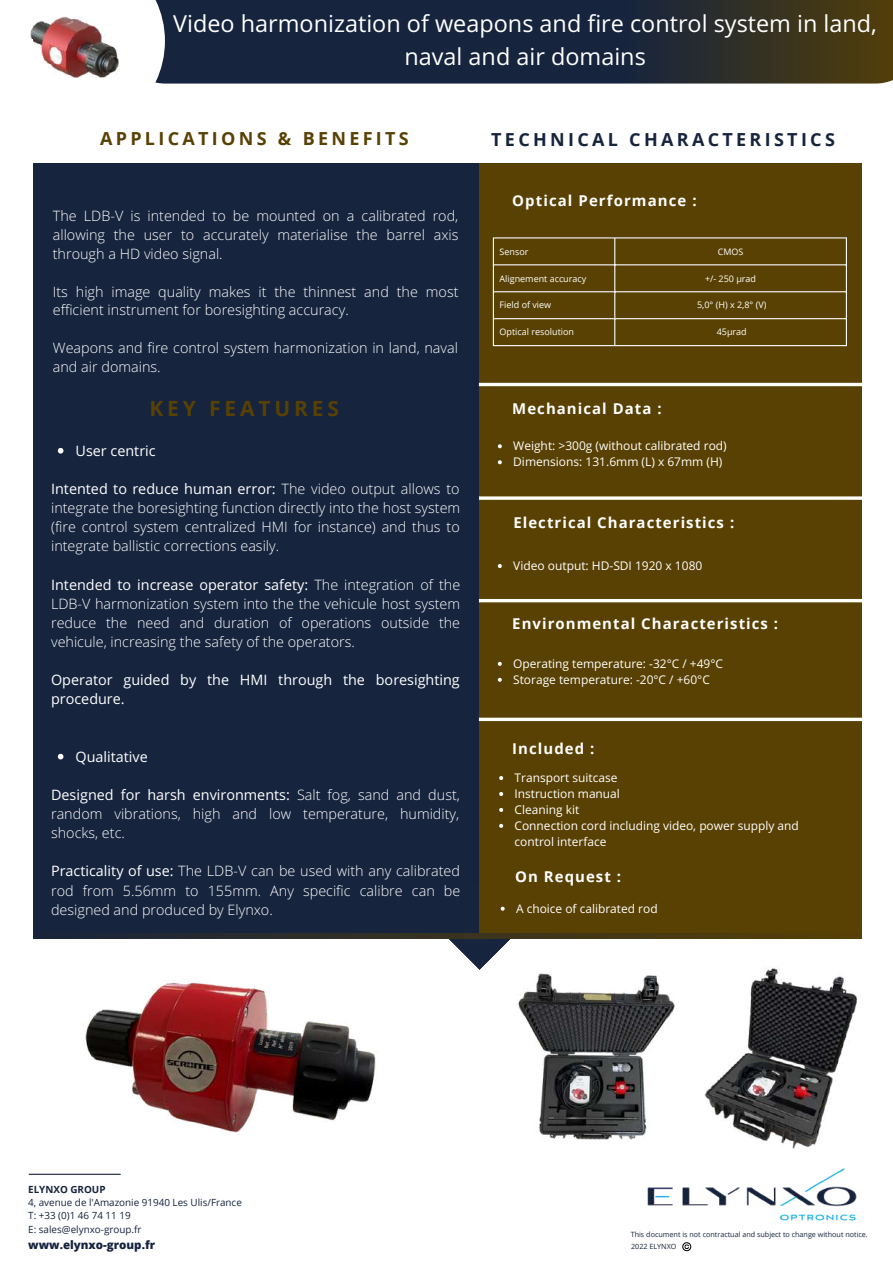
<style>
.page{position:relative;width:893px;height:1264px;background:#fff}
.page>*{position:absolute;margin:0;border:0;box-sizing:border-box;transform-origin:0 0}
.t1{font:23.4px/32.5px "Open Sans Hebrew";color:#fff;text-align:center}
.t2{font:700 21px "Open Sans";letter-spacing:.185em;color:#594103}
.t3{font:700 18px "Open Sans";letter-spacing:.185em;color:#16243e}
.t4{font:700 18px "Open Sans";letter-spacing:.185em;color:#594103}
.t5{font:700 15px "Open Sans";letter-spacing:.07em;color:#fff}
.t6{font:300 14.4px/19px "Open Sans Hebrew";color:#fff;text-align:justify}
.t7{font:14.4px/19px "Open Sans Hebrew";color:#fff}
.t8{font:12px/15.9px "Open Sans Hebrew";color:#fff}
.t9{font:800 11.55px "Open Sans";color:#16233e}
.t10{font:9.9px/13.2px "Open Sans";color:#16233e}
.t11{font:700 9.9px "Open Sans";color:#16233e}
.t12{font:9px "Open Sans";color:#fff}
.t13{font:7.2px "Open Sans";color:#16233e}
.s1{font-weight:400}
</style>
<div class="page">
<img style="left:647px;top:1168px;width:210px;height:80px">
<div style="left:470px;top:719px;width:401px;height:217px;background:#594103"></div>
<div style="left:474px;top:369px;width:397px;height:130px;background:#594103"></div>
<div style="left:474px;top:163px;width:412px;height:215px;background:#594103"></div>
<div style="left:455px;top:583px;width:417px;height:151px;background:#594103"></div>
<div style="left:475px;top:496px;width:397px;height:96px;background:#594103"></div>
<div style="left:33px;top:163px;width:446px;height:775px;background:#16243e"></div>
<svg style="left:165px;top:0;width:727px;height:84px;fill:#16243e"></svg>
<hr style="left:493px;top:238px;width:1px;height:107px;background:#fff">
<hr style="left:614px;top:238px;width:1px;height:107px;background:#fff">
<hr style="left:845px;top:238px;width:1px;height:107px;background:#fff">
<hr style="left:493px;top:237px;width:353px;height:1px;background:#fff">
<hr style="left:493px;top:264px;width:353px;height:1px;background:#fff">
<hr style="left:493px;top:291px;width:353px;height:1px;background:#fff">
<hr style="left:493px;top:318px;width:353px;height:1px;background:#fff">
<hr style="left:493px;top:345px;width:353px;height:1px;background:#fff">
<svg style="left:682px;top:1242px;width:9px;height:9px"></svg>
<svg style="left:424px;top:933px;width:438px;height:37px"></svg>
<div style="left:862px;top:146px;width:30px;height:1041px;background:#fff"></div>
<img style="left:31px;top:17px;width:88px;height:61px">
<div style="left:0;top:39px;width:33px;height:1042px;background:#fff"></div>
<img style="left:641px;top:966px;width:221px;height:183px">
<img style="left:28px;top:933px;width:396px;height:242px">
<img style="left:518px;top:970px;width:192px;height:179px">
<svg style="left:499px;top:776px;width:4px;height:4px"></svg>
<svg style="left:499px;top:792px;width:4px;height:4px"></svg>
<svg style="left:499px;top:808px;width:4px;height:4px"></svg>
<svg style="left:499px;top:823px;width:4px;height:4px"></svg>
<svg style="left:500px;top:906px;width:4px;height:4px"></svg>
<svg style="left:498px;top:662px;width:4px;height:4px"></svg>
<svg style="left:498px;top:677px;width:4px;height:4px"></svg>
<svg style="left:498px;top:444px;width:4px;height:4px"></svg>
<svg style="left:498px;top:460px;width:4px;height:4px"></svg>
<svg style="left:58px;top:448px;width:5px;height:5px"></svg>
<svg style="left:58px;top:753px;width:5px;height:6px"></svg>
<svg style="left:498px;top:564px;width:4px;height:4px"></svg>
<hr style="left:477px;top:383px;width:392px;height:3px;background:#fff">
<svg style="left:479px;top:496px;width:383px;height:4px"></svg>
<hr style="left:476px;top:599px;width:392px;height:3px;background:#fff">
<svg style="left:479px;top:717px;width:383px;height:4px;fill:#fff"></svg>
<div style="left:473px;top:362px;width:6px;height:522px;background:#16233e"></div>
<h1 class="t1" style="left:173px;top:7px;width:705px">Video harmonization of weapons and fire control system in land, naval and air domains</h1>
<p class="t4" style="left:100px;top:125px;width:310px">APPLICATIONS &amp; BENEFITS</p>
<p class="t6" style="left:53px;top:206px;width:407px">The LDB-V is intended to be mounted on a calibrated rod, allowing the user to accurately materialise the barrel axis through a HD video signal.</p>
<p class="t6" style="left:53px;top:281px;width:407px">Its high image quality makes it the thinnest and the most efficient instrument for boresighting accuracy.</p>
<p class="t6" style="left:53px;top:338px;width:406px">Weapons and fire control system harmonization in land, naval and air domains.</p>
<h2 class="t2" style="left:149px;top:394px;width:191px">KEY FEATURES</h2>
<p class="t7" style="left:76px;top:440px;width:82px">User centric</p>
<p class="t6" style="left:51px;top:479px;width:410px"><span class="s1">Intented to reduce human error:</span> The video output allows to integrate the boresighting function directly into the host system (fire control system centralized HMI for instance) and thus to integrate ballistic corrections easily.</p>
<p class="t6" style="left:51px;top:574px;width:410px"><span class="s1">Intended to increase operator safety:</span> The integration of the LDB-V harmonization system into the the vehicule host system reduce the need and duration of operations outside the vehicule, increasing the safety of the operators.</p>
<p class="t7" style="left:51px;top:670px;width:410px">Operator guided by the HMI through the boresighting procedure.</p>
<p class="t7" style="left:76px;top:746px;width:74px">Qualitative</p>
<p class="t6" style="left:51px;top:784px;width:410px"><span class="s1">Designed for harsh environments:</span> Salt fog, sand and dust, random vibrations, high and low temperature, humidity, shocks, etc.</p>
<p class="t6" style="left:51px;top:861px;width:411px"><span class="s1">Practicality of use:</span> The LDB-V can be used with any calibrated rod from 5.56mm to 155mm. Any specific calibre can be designed and produced by Elynxo.</p>
<p class="t3" style="left:491px;top:127px;width:345px">TECHNICAL CHARACTERISTICS</p>
<p class="t5" style="left:512px;top:190px;width:186px">Optical Performance :</p>
<p class="t12" style="left:499px;top:245px;width:30px">Sensor</p>
<p class="t12" style="left:717px;top:245px;width:27px">CMOS</p>
<p class="t12" style="left:499px;top:272px;width:88px">Alignement accuracy</p>
<p class="t12" style="left:705px;top:272px;width:53px">+/- 250 µrad</p>
<p class="t12" style="left:499px;top:299px;width:53px">Field of view</p>
<p class="t12" style="left:697px;top:299px;width:71px">5,0° (H) x 2,8° (V)</p>
<p class="t12" style="left:499px;top:326px;width:76px">Optical resolution</p>
<p class="t12" style="left:716px;top:326px;width:32px">45µrad</p>
<p class="t5" style="left:512px;top:398px;width:151px">Mechanical Data :</p>
<p class="t8" style="left:513px;top:437px;width:215px">Weight: &gt;300g (without calibrated rod)<br>Dimensions: 131.6mm (L) x 67mm (H)</p>
<p class="t5" style="left:513px;top:512px;width:222px">Electrical Characteristics :</p>
<p class="t8" style="left:513px;top:557px;width:191px">Video output: HD-SDI 1920 x 1080</p>
<p class="t5" style="left:512px;top:613px;width:267px">Environmental Characteristics :</p>
<p class="t8" style="left:513px;top:655px;width:211px">Operating temperature: -32°C / +49°C<br>Storage temperature: -20°C / +60°C</p>
<p class="t5" style="left:512px;top:737px;width:84px">Included :</p>
<p class="t8" style="left:514px;top:769px;width:286px">Transport suitcase<br>Instruction manual<br>Cleaning kit<br>Connection cord including video, power supply and control interface</p>
<p class="t5" style="left:515px;top:865px;width:107px">On Request :</p>
<p class="t8" style="left:516px;top:900px;width:143px">A choice of calibrated rod</p>
<p class="t11" style="left:28px;top:1182px;width:79px">ELYNXO GROUP</p>
<p class="t10" style="left:28px;top:1195px;width:215px">4, avenue de l'Amazonie 91940 Les Ulis/France<br>T: +33 (0)1 46 74 11 19<br>E: sales@elynxo-group.fr</p>
<p class="t9" style="left:28px;top:1236px;width:128px">www.elynxo-group.fr</p>
<p class="t13" style="left:630px;top:1229px;width:238px">This document is not contractual and subject to change without notice.</p>
<p class="t13" style="left:631px;top:1241px;width:47px">2022 ELYNXO</p>
</div>
